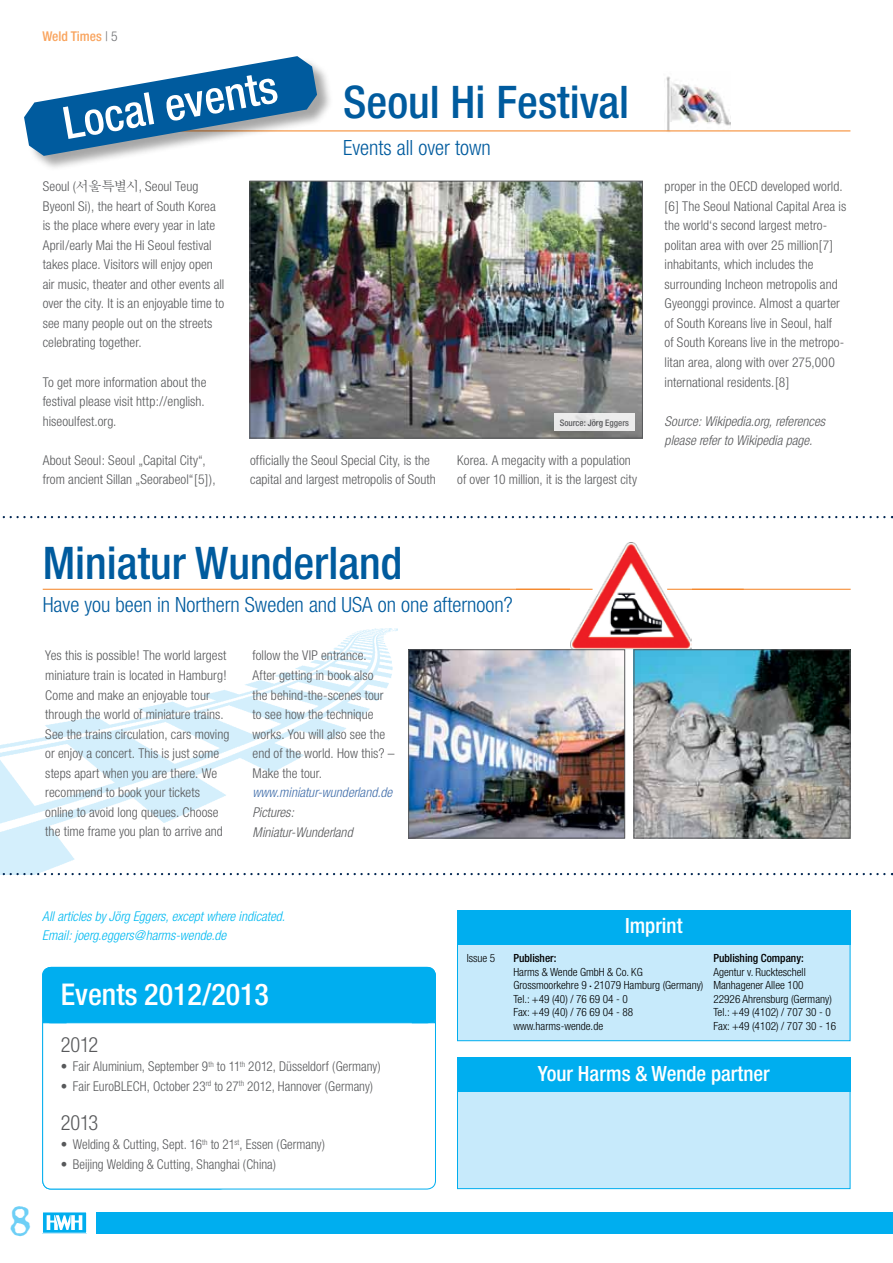
<style>
.page{position:relative;width:893px;height:1263px;background:#fff}
.page>*{position:absolute;margin:0;border:0;box-sizing:border-box;transform-origin:0 0}
.t1{font:500 condensed 45px "Helvetica Neue";color:#005b9e}
.t2{font:500 condensed 45px "Helvetica Neue";color:#fff}
.t3{font:39px "Attic";color:#6dcff6}
.t4{font:500 condensed 30px "Helvetica Neue";color:#fff}
.t5{font:300 condensed 21px "Helvetica Neue";color:#005b9e}
.t6{font:500 condensed 21px "Helvetica Neue";color:#fff}
.t7{font:300 condensed 21px "Helvetica Neue";letter-spacing:-.015em;color:#58595b}
.t8{font:300 condensed 13.5px/19.5px "Helvetica Neue";letter-spacing:.005em;color:#58595b}
.t9{font:italic 300 condensed 13.5px/19.5px "Helvetica Neue";letter-spacing:.005em;color:#58595b}
.t10{font:italic 300 condensed 13.5px/19.5px "Helvetica Neue";color:#00b9f1}
.t11{font:italic 300 condensed 13.5px "Helvetica Neue";color:#426fab}
.t12{font:500 condensed 13.5px "Helvetica Neue";color:#f9a45e}
.t13{font:300 condensed 11.25px/13.5px "Helvetica Neue";color:#000}
.t14{font:500 condensed 11.25px "Helvetica Neue";color:#000}
.t15{font:500 condensed 9px "Helvetica Neue";color:#58595b}
.s1{font-weight:300;color:#6d6e71}
.s2{font-family:"Apple Myungjo";font-weight:400;font-stretch:normal}
.s3{font-size:4.5px}
</style>
<div class="page">
<hr style="left:43px;top:589px;width:808px;height:1px;background:#f58220">
<img style="left:570px;top:543px;width:122px;height:107px">
<img style="left:0;top:628px;width:397px;height:245px">
<img style="left:664px;top:76px;width:67px;height:55px">
<div style="left:43px;top:1212px;width:43px;height:21px;background:linear-gradient(to right,#00aeef,#00aeef)"></div>
<svg style="left:47px;top:1215px;width:35px;height:15px"></svg>
<div style="left:42px;top:1212px;width:45px;height:21px;border:1px solid #fff"></div>
<div style="left:97px;top:1212px;width:796px;height:21px;background:#00aeef"></div>
<div style="left:457px;top:1061px;width:393px;height:128px;background:#c7eafb;border:1px solid #00aeef"></div>
<div style="left:457px;top:1057px;width:393px;height:35px;background:#00aeef"></div>
<div style="left:43px;top:967px;width:392px;height:56px;background:#00aeef;border-radius:9px"></div>
<div style="left:42px;top:967px;width:394px;height:56px;border:1px solid #00aeef;border-radius:9px"></div>
<div style="left:43px;top:1016px;width:23px;height:7px;background:#00aeef"></div>
<div style="left:412px;top:1016px;width:23px;height:7px;background:#00aeef"></div>
<div style="left:457px;top:913px;width:393px;height:128px;background:#c7eafb;border:1px solid #00aeef"></div>
<div style="left:457px;top:910px;width:393px;height:34px;background:#00aeef"></div>
<hr style="left:136px;top:131px;width:714px;height:1px;background:#f58220">
<div style="left:25px;top:57px;width:308px;height:115px;background:#000;opacity:.35"></div>
<svg style="left:24px;top:56px;width:293px;height:100px"></svg>
<img style="left:251px;top:183px;width:390px;height:253px">
<div style="left:249px;top:181px;width:394px;height:257px;border:1px solid #58595b"></div>
<svg style="left:2px;top:516px;width:891px;height:2px"></svg>
<svg style="left:0;top:873px;width:893px;height:2px"></svg>
<img style="left:410px;top:651px;width:213px;height:185px">
<div style="left:408px;top:649px;width:217px;height:189px;border:1px solid #58595b"></div>
<hr style="left:516px;top:589px;width:77px;height:1px;background:#f58220">
<div style="left:554px;top:414px;width:80px;height:17px;background:#eaebeb"></div>
<img style="left:636px;top:651px;width:212px;height:185px">
<div style="left:634px;top:649px;width:216px;height:189px;border:1px solid #58595b"></div>
<hr style="left:667px;top:589px;width:77px;height:1px;background:#f58220">
<p class="t12" style="left:43px;top:28px;width:77px">Weld Times <span class="s1">| 5</span></p>
<h1 class="t2" style="left:59px;top:97px;width:218px;rotate:-10deg">Local events</h1>
<h1 class="t1" style="left:343px;top:75px;width:288px">Seoul Hi Festival</h1>
<h3 class="t5" style="left:343px;top:136px;width:149px">Events all over town</h3>
<p class="t8" style="left:43px;top:176px;width:183px">Seoul (<span class="s2">서울특별시</span>, Seoul Teug Byeonl Si), the heart of South Korea is the place where every year in late April/early Mai the Hi Seoul festival takes place. Visitors will enjoy open air music, theater and other events all over the city. It is an enjoyable time to see many people out on the streets celebrating together.</p>
<p class="t8" style="left:43px;top:372px;width:165px">To get more information about the festival please visit http://english. hiseoulfest.org.</p>
<p class="t8" style="left:43px;top:450px;width:175px">About Seoul: Seoul „Capital City“, from ancient Sillan „Seorabeol“[5]),</p>
<p class="t8" style="left:250px;top:450px;width:187px">officially the Seoul Special City, is the capital and largest metropolis of South</p>
<p class="t8" style="left:457px;top:450px;width:181px">Korea. A megacity with a population of over 10 million, it is the largest city</p>
<p class="t15" style="left:560px;top:417px;width:71px">Source: Jörg Eggers</p>
<h1 class="t1" style="left:43px;top:536px;width:361px">Miniatur Wunderland</h1>
<h3 class="t5" style="left:43px;top:592px;width:471px">Have you been in Northern Sweden and USA on one afternoon?</h3>
<p class="t8" style="left:45px;top:646px;width:186px">Yes this is possible! The world largest miniature train is located in Hamburg!<br>Come and make an enjoyable tour through the world of miniature trains.<br>See the trains circulation, cars moving or enjoy a concert. This is just some steps apart when you are there. We recommend to book your tickets online to avoid long queues. Choose the time frame you plan to arrive and</p>
<p class="t8" style="left:253px;top:646px;width:143px">follow the VIP entrance.<br>After getting in book also<br>the behind-the-scenes tour to see how the technique works. You will also see the end of the world. How this? –<br>Make the tour.</p>
<p class="t11" style="left:253px;top:785px;width:141px">www.miniatur-wunderland.de</p>
<p class="t9" style="left:253px;top:802px;width:102px">Pictures:<br>Miniatur-Wunderland</p>
<p class="t8" style="left:665px;top:176px;width:183px">proper in the OECD developed world. [6] The Seoul National Capital Area is the world‘s second largest metro&shy;politan area with over 25 million[7] inhabitants, which includes the surrounding Incheon metropolis and Gyeonggi province. Almost a quarter of South Koreans live in Seoul, half<br>of South Koreans live in the metropo&shy;litan area, along with over 275,000 international residents.[8]</p>
<p class="t9" style="left:665px;top:411px;width:162px">Source: Wikipedia.org, references please refer to Wikipedia page.</p>
<p class="t10" style="left:42px;top:906px;width:244px">All articles by Jörg Eggers, except where indicated.<br>Email: joerg.eggers@harms-wende.de</p>
<h2 class="t3" style="left:9px;top:1193px;width:25px">8</h2>
<h3 class="t4" style="left:61px;top:976px;width:210px">Events 2012/2013</h3>
<h3 class="t7" style="left:61px;top:1032px;width:39px">2012</h3>
<p class="t8" style="left:61px;top:1056px;width:321px">• Fair Aluminium, September 9<sup>th</sup> to 11<sup>th</sup> 2012, Düsseldorf (Germany)</p>
<p class="t8" style="left:61px;top:1076px;width:314px">• Fair EuroBLECH, October 23<sup>rd</sup> to 27<sup>th</sup> 2012, Hannover (Germany)</p>
<h3 class="t7" style="left:61px;top:1110px;width:39px">2013</h3>
<p class="t8" style="left:61px;top:1135px;width:266px">• Welding &amp; Cutting, Sept. 16<sup>th</sup> to 21<sup>st</sup>, Essen (Germany)</p>
<p class="t8" style="left:61px;top:1154px;width:217px">• Beijing Welding &amp; Cutting, Shanghai (China)</p>
<p class="t13" style="left:467px;top:951px;width:30px">Issue 5</p>
<h3 class="t6" style="left:625px;top:913px;width:59px">Imprint</h3>
<p class="t14" style="left:513px;top:952px;width:45px">Publisher:</p>
<p class="t13" style="left:513px;top:965px;width:192px">Harms &amp; Wende GmbH &amp; Co. KG<br>Grossmoorkehre 9 <span class="s3">•</span> 21079 Hamburg (Germany)<br>Tel.: +49 (40) / 76 69 04 - 0<br>Fax: +49 (40) / 76 69 04 - 88 www.harms-wende.de</p>
<p class="t14" style="left:713px;top:952px;width:92px">Publishing Company:</p>
<p class="t13" style="left:713px;top:965px;width:124px">Agentur v. Ruckteschell<br>Manhagener Allee 100<br>22926 Ahrensburg (Germany)<br>Tel.: +49 (4102) / 707 30 - 0<br>Fax: +49 (4102) / 707 30 - 16</p>
<h3 class="t6" style="left:538px;top:1061px;width:234px">Your Harms &amp; Wende partner</h3>
</div>
